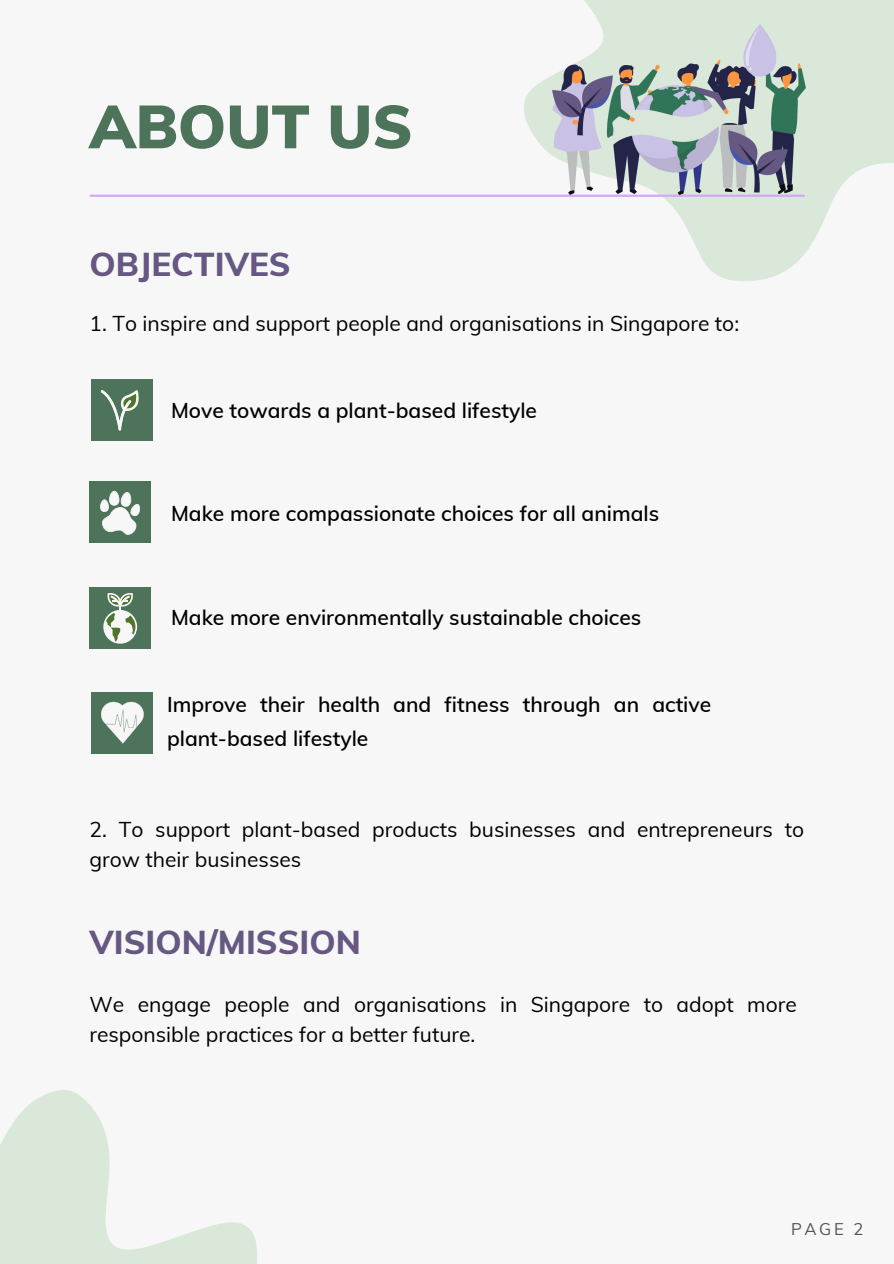
<style>
.page{position:relative;width:894px;height:1264px;background:#fff}
.page>*{position:absolute;margin:0;border:0;box-sizing:border-box;transform-origin:0 0}
.t1{font:900 60px "Muli";color:#4d745a}
.t2{font:800 33.15px "Muli";color:#675883}
.t3{font:21px/29.2px "Muli";color:#000}
.t4{font:600 21px/33.8px "Muli";color:#000}
.t5{font:16.5px "Muli";color:#545454}
</style>
<div class="page">
<div style="left:0;top:0;width:893px;height:1263px;background:#f7f7f7"></div>
<svg style="left:519px;top:0;width:374px;height:281px;fill:#d9e8d9"></svg>
<svg style="left:0;top:1090px;width:257px;height:173px"></svg>
<hr style="left:90px;top:195px;width:713px;height:2px;background:#d4a6fd">
<div style="left:91px;top:379px;width:62px;height:62px;background:#4d745a"></div>
<div style="left:89px;top:481px;width:62px;height:62px;background:#4d745a"></div>
<div style="left:89px;top:587px;width:62px;height:61px;background:#4d745a"></div>
<div style="left:91px;top:692px;width:62px;height:62px;background:#4d745a"></div>
<svg style="left:101px;top:390px;width:38px;height:40px"></svg>
<svg style="left:100px;top:491px;width:40px;height:44px"></svg>
<svg style="left:103px;top:593px;width:34px;height:50px"></svg>
<svg style="left:101px;top:701px;width:43px;height:42px"></svg>
<img style="left:552px;top:25px;width:252px;height:170px">
<h1 class="t1" style="left:89px;top:88px;width:325px">ABOUT US</h1>
<h2 class="t2" style="left:89px;top:242px;width:203px">OBJECTIVES</h2>
<p class="t3" style="left:89px;top:309px;width:651px">1. To inspire and support people and organisations in Singapore to:</p>
<p class="t4" style="left:171px;top:393px;width:367px">Move towards a plant-based lifestyle</p>
<p class="t4" style="left:171px;top:496px;width:489px">Make more compassionate choices for all animals</p>
<p class="t4" style="left:171px;top:600px;width:471px">Make more environmentally sustainable choices</p>
<p class="t4" style="left:167px;top:687px;width:545px">Improve their health and fitness through an active plant-based lifestyle</p>
<p class="t3" style="left:89px;top:814px;width:716px">2. To support plant-based products businesses and entrepreneurs to grow their businesses</p>
<h2 class="t2" style="left:89px;top:920px;width:273px">VISION/MISSION</h2>
<p class="t3" style="left:89px;top:989px;width:708px">We engage people and organisations in Singapore to adopt more responsible practices for a better future.</p>
<p class="t5" style="left:790px;top:1218px;width:74px">PAGE 2</p>
</div>
